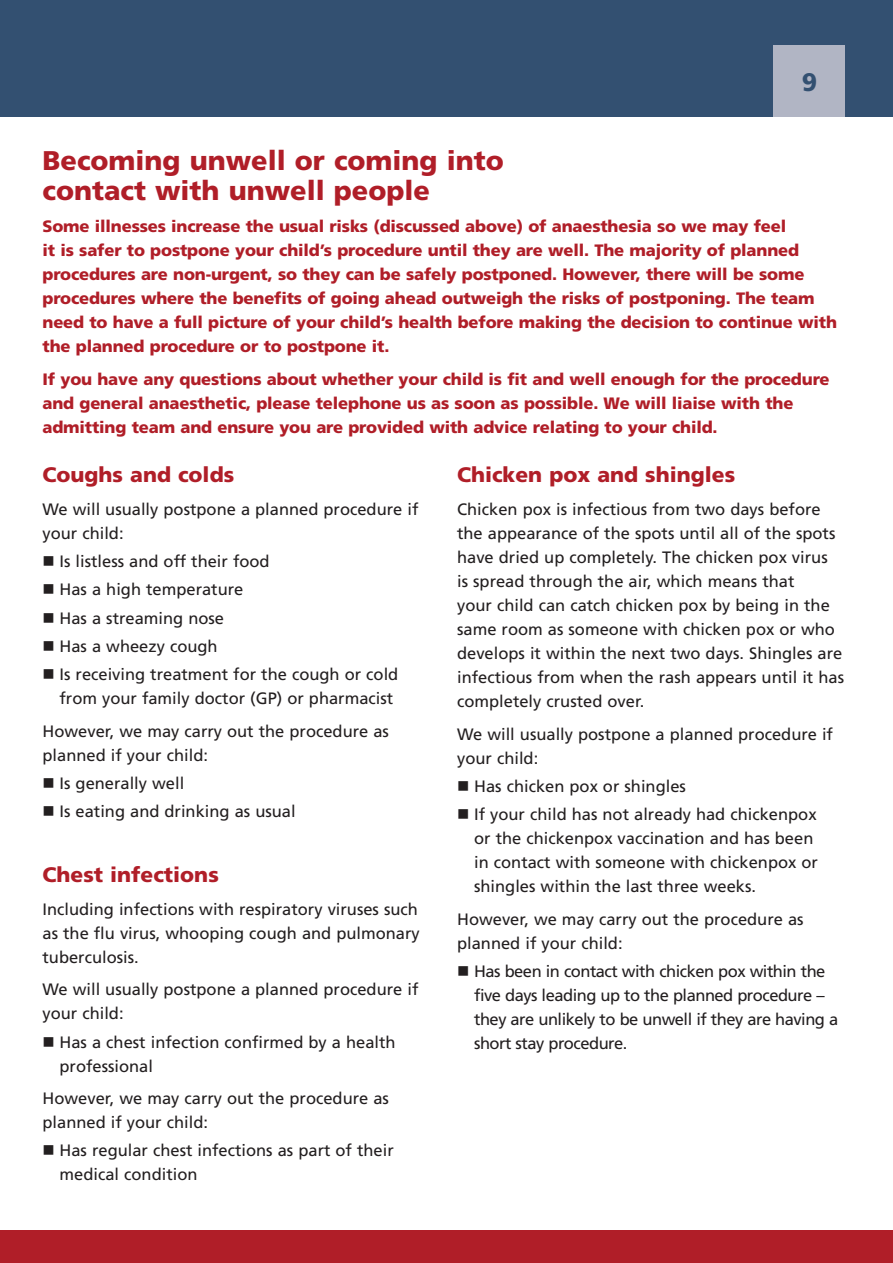
<style>
.page{position:relative;width:893px;height:1263px;background:#fff}
.page>*{position:absolute;margin:0;border:0;box-sizing:border-box;transform-origin:0 0}
.t1{font:900 27px/30px "Frutiger";color:#b01e28}
.t2{font:900 25.35px "Frutiger";color:#335071}
.t3{font:900 21px "Frutiger";color:#b01e28}
.t4{font:16.5px/24px "Frutiger";color:#231f20}
.t5{font:900 16.5px/24px "Frutiger";letter-spacing:-.01em;color:#b01e28}
.t6{font:16.5px/24px "Frutiger";letter-spacing:-.03em;color:#231f20}
</style>
<div class="page">
<div style="left:0;top:0;width:893px;height:117px;background:#335071"></div>
<div style="left:773px;top:45px;width:72px;height:72px;background:#b1b5c4"></div>
<div style="left:0;top:1230px;width:893px;height:33px;background:#b01e28"></div>
<h2 class="t2" style="left:802px;top:67px;width:17px">9</h2>
<h1 class="t1" style="left:43px;top:145px;width:463px">Becoming unwell or coming into contact with unwell people</h1>
<p class="t5" style="left:43px;top:214px;width:796px">Some illnesses increase the usual risks (discussed above) of anaesthesia so we may feel<br>it is safer to postpone your child’s procedure until they are well. The majority of planned procedures are non-urgent, so they can be safely postponed. However, there will be some procedures where the benefits of going ahead outweigh the risks of postponing. The team need to have a full picture of your child’s health before making the decision to continue with the planned procedure or to postpone it.</p>
<p class="t5" style="left:43px;top:367px;width:789px">If you have any questions about whether your child is fit and well enough for the procedure and general anaesthetic, please telephone us as soon as possible. We will liaise with the admitting team and ensure you are provided with advice relating to your child.</p>
<p class="t3" style="left:43px;top:462px;width:193px">Coughs and colds</p>
<p class="t4" style="left:43px;top:497px;width:377px">We will usually postpone a planned procedure if your child:</p>
<p class="t4" style="left:60px;top:547px;width:340px;line-height:28.2px">Is listless and off their food<br>Has a high temperature<br>Has a streaming nose<br>Has a wheezy cough<br>Is receiving treatment for the cough or cold</p>
<p class="t4" style="left:43px;top:682px;width:352px;line-height:32.5px;text-align:right">from your family doctor (GP) or pharmacist<br>However, we may carry out the procedure as</p>
<p class="t4" style="left:60px;top:741px;width:238px;line-height:28.2px;text-indent:-17px">planned if your child:<br>Is generally well<br>Is eating and drinking as usual</p>
<p class="t3" style="left:457px;top:462px;width:280px">Chicken pox and shingles</p>
<p class="t4" style="left:457px;top:497px;width:388px">Chicken pox is infectious from two days before the appearance of the spots until all of the spots have dried up completely. The chicken pox virus<br>is spread through the air, which means that<br>your child can catch chicken pox by being in the same room as someone with chicken pox or who develops it within the next two days. Shingles are infectious from when the rash appears until it has completely crusted over.</p>
<p class="t4" style="left:457px;top:722px;width:377px">We will usually postpone a planned procedure if your child:</p>
<p class="t4" style="left:474px;top:772px;width:344px;line-height:28.2px">Has chicken pox or shingles<br>If your child has not already had chickenpox</p>
<p class="t4" style="left:474px;top:826px;width:345px">or the chickenpox vaccination and has been in contact with someone with chickenpox or shingles within the last three weeks.</p>
<p class="t4" style="left:457px;top:907px;width:348px">However, we may carry out the procedure as planned if your child:</p>
<p class="t6" style="left:474px;top:959px;width:366px">Has been in contact with chicken pox within the five days leading up to the planned procedure – they are unlikely to be unwell if they are having a short stay procedure.</p>
<p class="t3" style="left:43px;top:862px;width:178px">Chest infections</p>
<p class="t4" style="left:43px;top:897px;width:379px;text-align:justify">Including infections with respiratory viruses such as the flu virus, whooping cough and pulmonary tuberculosis.</p>
<p class="t4" style="left:43px;top:977px;width:377px">We will usually postpone a planned procedure if your child:</p>
<p class="t4" style="left:60px;top:1030px;width:338px">Has a chest infection confirmed by a health professional</p>
<p class="t4" style="left:43px;top:1086px;width:348px">However, we may carry out the procedure as planned if your child:</p>
<p class="t4" style="left:60px;top:1138px;width:336px">Has regular chest infections as part of their medical condition</p>
</div>
